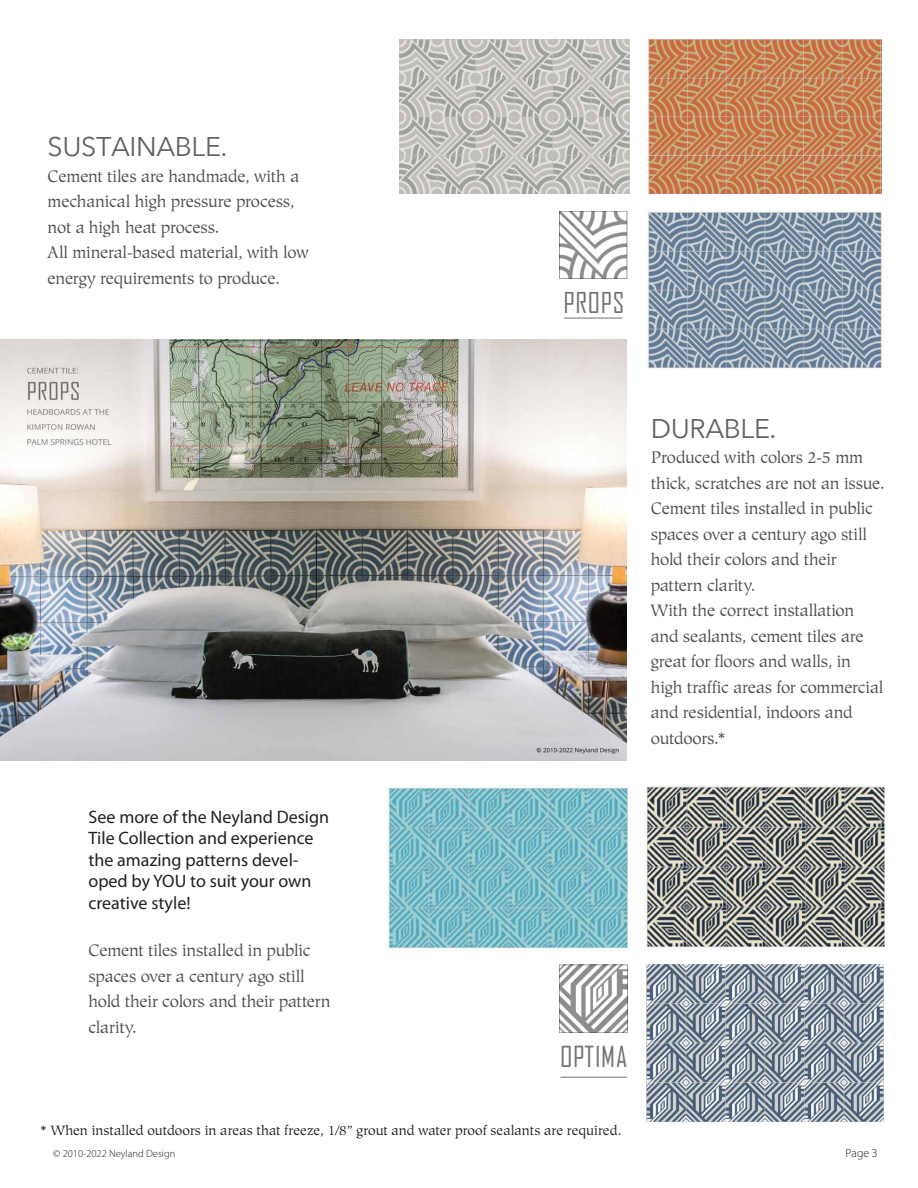
<style>
.page{position:relative;width:918px;height:1188px;background:#fff}
.page>*{position:absolute;margin:0;border:0;box-sizing:border-box;transform-origin:0 0}
.t1{font:27.75px "Agency FB";letter-spacing:.02em;color:#757274}
.t2{font:27.6px "Agency FB";letter-spacing:.025em;color:#757274}
.t3{font:27px "Avenir Next";letter-spacing:-.015em;color:#606161}
.t4{font:18px/21.6px "Myriad Pro";color:#231f20}
.t5{font:16.5px/25.5px "Hiroshige";letter-spacing:-.015em;color:#4c5051}
.t6{font:13.5px "Hiroshige";letter-spacing:.005em;color:#231f20}
.t7{font:300 12px "Myriad Pro";color:#231f20}
.t8{font:300 10.5px "Myriad Pro";color:#231f20}
</style>
<div class="page">
<img style="left:1px;top:340px;width:626px;height:421px">
<hr style="left:564px;top:318px;width:59px;height:1px;background:#757274">
<hr style="left:561px;top:1077px;width:66px;height:1px;background:#757274">
<img style="left:561px;top:213px;width:64px;height:64px">
<img style="left:647px;top:211px;width:235px;height:158px">
<img style="left:648px;top:40px;width:234px;height:154px">
<img style="left:399px;top:40px;width:230px;height:154px">
<img style="left:561px;top:967px;width:65px;height:64px">
<img style="left:386px;top:785px;width:243px;height:165px">
<img style="left:645px;top:786px;width:241px;height:163px">
<img style="left:647px;top:964px;width:236px;height:158px">
<h3 class="t3" style="left:48px;top:124px;width:181px">SUSTAINABLE.</h3>
<p class="t5" style="left:48px;top:163px;width:262px">Cement tiles are handmade, with a mechanical high pressure process, not a high heat process.<br>All mineral-based material, with low energy requirements to produce.</p>
<p class="t4" style="left:89px;top:805px;width:242px">See more of the Neyland Design<br>Tile Collection and experience the amazing patterns devel&shy;oped by YOU to suit your own creative style!</p>
<p class="t5" style="left:89px;top:938px;width:244px">Cement tiles installed in public spaces over a century ago still hold their colors and their pattern clarity.</p>
<h2 class="t2" style="left:564px;top:286px;width:62px">PROPS</h2>
<h3 class="t3" style="left:651px;top:406px;width:127px">DURABLE.</h3>
<p class="t5" style="left:651px;top:445px;width:235px">Produced with colors 2-5 mm thick, scratches are not an issue.<br>Cement tiles installed in public spaces over a century ago still hold their colors and their pattern clarity.<br>With the correct installation and sealants, cement tiles are great for floors and walls, in high traffic areas for commercial and residential, indoors and outdoors.*</p>
<h1 class="t1" style="left:560px;top:1040px;width:69px">OPTIMA</h1>
<p class="t6" style="left:40px;top:1122px;width:583px">* When installed outdoors in areas that freeze, 1/8” grout and water proof sealants are required.</p>
<p class="t8" style="left:53px;top:1148px;width:124px">© 2010-2022 Neyland Design</p>
<p class="t7" style="left:846px;top:1145px;width:34px">Page 3</p>
</div>
